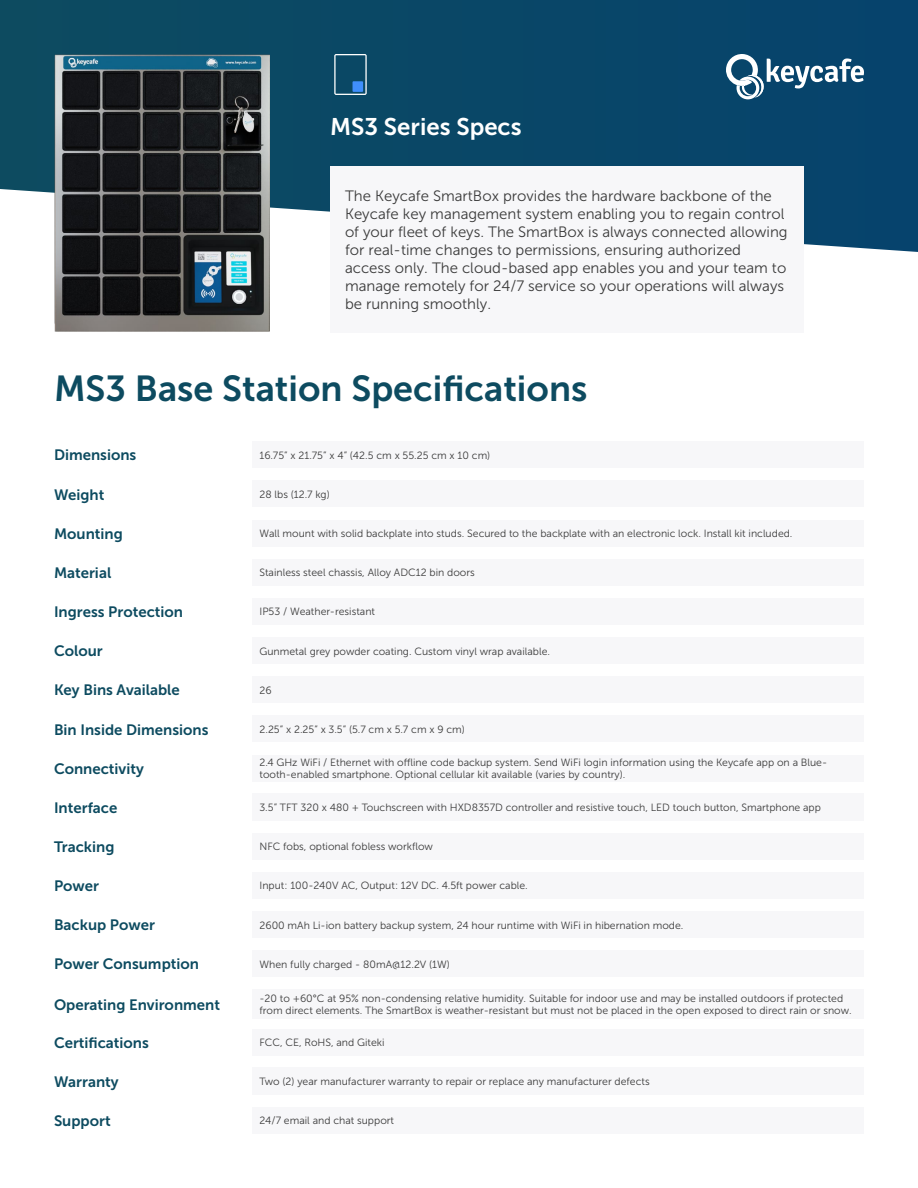
<style>
.page{position:relative;width:918px;height:1188px;background:#fff}
.page>*{position:absolute;margin:0;border:0;box-sizing:border-box;transform-origin:0 0}
.t1{font:36px "Museo Sans 700";color:#0d4b60}
.t2{font:24px "Museo Sans 700";color:#fff}
.t3{font:15px/18px "Museo Sans 300";color:#3a3a3a}
.t4{font:15px "Museo Sans 700";color:#0d4b60}
.t5{font:10.5px/12.6px "Museo Sans 300";color:#3a3a3a}
</style>
<div class="page">
<div style="left:0;top:0;width:918px;height:252px;background:#094768"></div>
<svg style="left:726px;top:54px;width:138px;height:45px"></svg>
<img style="left:54px;top:54px;width:215px;height:278px">
<svg style="left:334px;top:54px;width:33px;height:41px"></svg>
<div style="left:353px;top:81px;width:10px;height:11px;background:#408ffc"></div>
<div style="left:252px;top:441px;width:612px;height:27px;background:#f7f7f9"></div>
<div style="left:252px;top:676px;width:612px;height:27px;background:#f7f7f9"></div>
<div style="left:252px;top:911px;width:612px;height:27px;background:#f7f7f9"></div>
<div style="left:252px;top:559px;width:612px;height:27px;background:#f7f7f9"></div>
<div style="left:252px;top:794px;width:612px;height:27px;background:#f7f7f9"></div>
<div style="left:252px;top:1029px;width:612px;height:27px;background:#f7f7f9"></div>
<div style="left:252px;top:480px;width:612px;height:27px;background:#f7f7f9"></div>
<div style="left:252px;top:715px;width:612px;height:27px;background:#f7f7f9"></div>
<div style="left:252px;top:950px;width:612px;height:27px;background:#f7f7f9"></div>
<div style="left:252px;top:598px;width:612px;height:27px;background:#f7f7f9"></div>
<div style="left:252px;top:833px;width:612px;height:27px;background:#f7f7f9"></div>
<div style="left:252px;top:1068px;width:612px;height:27px;background:#f7f7f9"></div>
<div style="left:252px;top:520px;width:612px;height:27px;background:#f7f7f9"></div>
<div style="left:252px;top:755px;width:612px;height:27px;background:#f7f7f9"></div>
<div style="left:252px;top:990px;width:612px;height:29px;background:#f7f7f9"></div>
<div style="left:252px;top:637px;width:612px;height:27px;background:#f7f7f9"></div>
<div style="left:252px;top:872px;width:612px;height:27px;background:#f7f7f9"></div>
<div style="left:252px;top:1107px;width:612px;height:27px;background:#f7f7f9"></div>
<div style="left:330px;top:166px;width:474px;height:167px;background:#f7f7f9"></div>
<h2 class="t2" style="left:330px;top:113px;width:193px">MS3 Series Specs</h2>
<p class="t3" style="left:345px;top:187px;width:444px">The Keycafe SmartBox provides the hardware backbone of the Keycafe key management system enabling you to regain control of your fleet of keys. The SmartBox is always connected allowing for real-time changes to permissions, ensuring authorized access only. The cloud-based app enables you and your team to manage remotely for 24/7 service so your operations will always be running smoothly.</p>
<h1 class="t1" style="left:54px;top:368px;width:535px">MS3 Base Station Specifications</h1>
<h3 class="t4" style="left:54px;top:447px;width:84px">Dimensions</h3>
<p class="t5" style="left:260px;top:449px;width:232px">16.75” x 21.75” x 4” (42.5 cm x 55.25 cm x 10 cm)</p>
<h3 class="t4" style="left:54px;top:486px;width:52px">Weight</h3>
<p class="t5" style="left:260px;top:488px;width:72px">28 lbs (12.7 kg)</p>
<h3 class="t4" style="left:54px;top:525px;width:70px">Mounting</h3>
<p class="t5" style="left:260px;top:527px;width:535px">Wall mount with solid backplate into studs. Secured to the backplate with an electronic lock. Install kit included.</p>
<h3 class="t4" style="left:54px;top:564px;width:59px">Material</h3>
<p class="t5" style="left:260px;top:566px;width:217px">Stainless steel chassis, Alloy ADC12 bin doors</p>
<h3 class="t4" style="left:54px;top:604px;width:131px">Ingress Protection</h3>
<p class="t5" style="left:260px;top:606px;width:117px">IP53 / Weather-resistant</p>
<h3 class="t4" style="left:54px;top:643px;width:50px">Colour</h3>
<p class="t5" style="left:260px;top:645px;width:292px">Gunmetal grey powder coating. Custom vinyl wrap available.</p>
<h3 class="t4" style="left:54px;top:682px;width:127px">Key Bins Available</h3>
<p class="t5" style="left:260px;top:684px;width:14px">26</p>
<h3 class="t4" style="left:54px;top:721px;width:156px">Bin Inside Dimensions</h3>
<p class="t5" style="left:260px;top:723px;width:207px">2.25” x 2.25” x 3.5” (5.7 cm x 5.7 cm x 9 cm)</p>
<h3 class="t4" style="left:54px;top:760px;width:91px">Connectivity</h3>
<p class="t5" style="left:260px;top:756px;width:569px">2.4 GHz WiFi / Ethernet with offline code backup system. Send WiFi login information using the Keycafe app on a Blue&shy;tooth-enabled smartphone. Optional cellular kit available (varies by country).</p>
<h3 class="t4" style="left:54px;top:799px;width:65px">Interface</h3>
<p class="t5" style="left:260px;top:801px;width:563px">3.5” TFT 320 x 480 + Touchscreen with HXD8357D controller and resistive touch, LED touch button, Smartphone app</p>
<h3 class="t4" style="left:54px;top:838px;width:62px">Tracking</h3>
<p class="t5" style="left:260px;top:840px;width:175px">NFC fobs, optional fobless workflow</p>
<h3 class="t4" style="left:54px;top:878px;width:47px">Power</h3>
<p class="t5" style="left:260px;top:880px;width:270px">Input: 100-240V AC, Output: 12V DC. 4.5ft power cable.</p>
<h3 class="t4" style="left:54px;top:917px;width:103px">Backup Power</h3>
<p class="t5" style="left:260px;top:919px;width:425px">2600 mAh Li-ion battery backup system, 24 hour runtime with WiFi in hibernation mode.</p>
<h3 class="t4" style="left:54px;top:956px;width:147px">Power Consumption</h3>
<p class="t5" style="left:260px;top:958px;width:192px">When fully charged - 80mA@12.2V (1W)</p>
<h3 class="t4" style="left:54px;top:996px;width:168px">Operating Environment</h3>
<p class="t5" style="left:260px;top:992px;width:594px">-20 to +60°C at 95% non-condensing relative humidity. Suitable for indoor use and may be installed outdoors if protected from direct elements. The SmartBox is weather-resistant but must not be placed in the open exposed to direct rain or snow.</p>
<h3 class="t4" style="left:54px;top:1034px;width:96px">Certifications</h3>
<p class="t5" style="left:260px;top:1036px;width:127px">FCC, CE, RoHS, and Giteki</p>
<h3 class="t4" style="left:54px;top:1073px;width:66px">Warranty</h3>
<p class="t5" style="left:260px;top:1075px;width:392px">Two (2) year manufacturer warranty to repair or replace any manufacturer defects</p>
<h3 class="t4" style="left:54px;top:1113px;width:58px">Support</h3>
<p class="t5" style="left:260px;top:1115px;width:136px">24/7 email and chat support</p>
</div>
